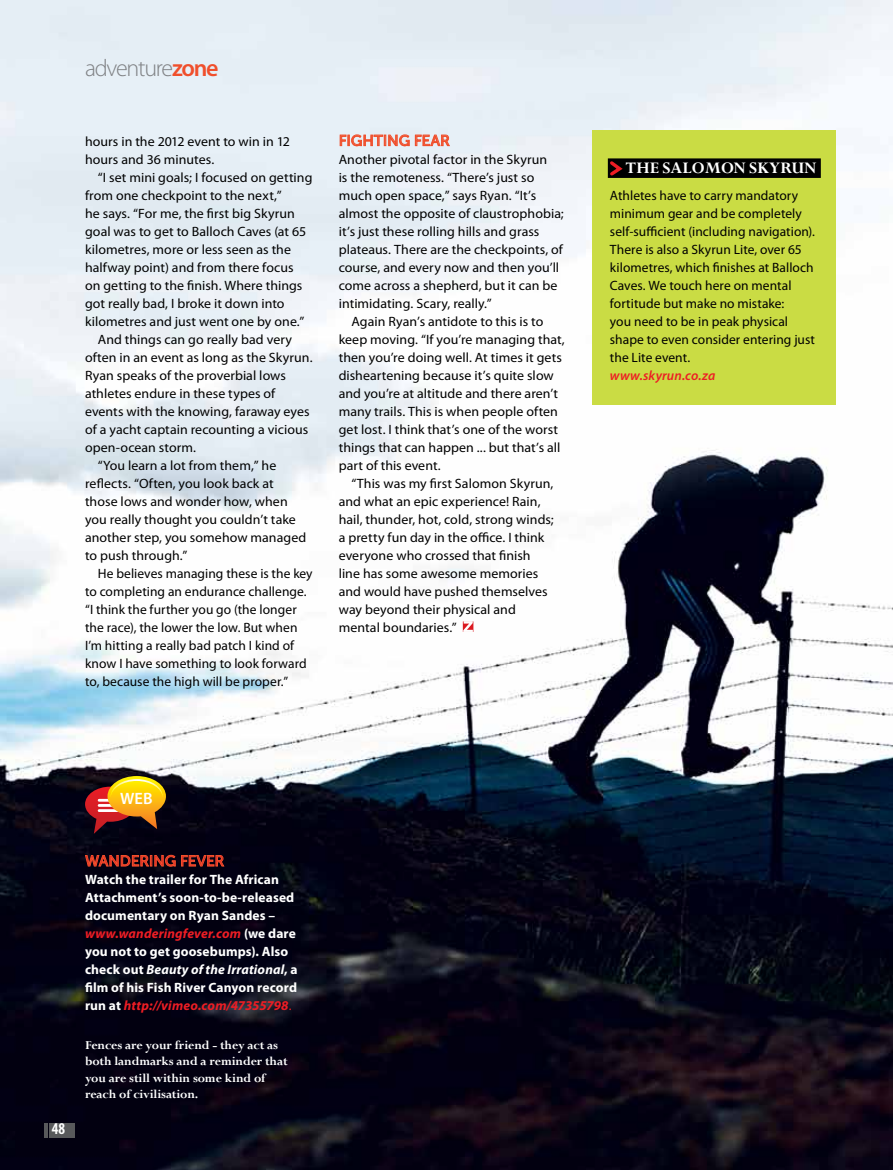
<style>
.page{position:relative;width:893px;height:1170px;background:#fff}
.page>*{position:absolute;margin:0;border:0;box-sizing:border-box;transform-origin:0 0}
.t1{font:300 24px "Myriad Pro";letter-spacing:-.05em;color:#808285}
.t2{font:700 18px "Perpetua";color:#fff}
.t3{font:600 16.5px "Myriad Pro";color:#fff}
.t4{font:700 condensed 16.5px "Myriad Pro";color:#fff;scale:.94 1}
.t5{font:15px "Museo Sans 500";letter-spacing:.005em;color:#ed1d24}
.t6{font:15px "Museo Sans 500";letter-spacing:.005em;color:#f04f2c}
.t7{font:13.5px/18px "Myriad Pro";color:#000}
.t8{font:700 13.5px/18px "Myriad Pro";letter-spacing:.01em;color:#fff}
.t9{font:700 13.5px/16.5px "Perpetua";letter-spacing:-.01em;color:#fff}
.t10{font:italic 600 13.5px "Myriad Pro";letter-spacing:.005em;color:#ed1d24}
.s1{font-weight:600;color:#f04f2c}
.s2{font-style:italic;color:#ed1d24}
.s3{font-style:italic}
.s4{font-weight:400;color:#ed1d24}
</style>
<div class="page">
<img style="left:0;top:0;width:892px;height:1169px">
<div style="left:49px;top:1123px;width:25px;height:14px;background:#58595b"></div>
<hr style="left:45px;top:1123px;width:3px;height:14px;background:#58595b">
<svg style="left:340px;top:134px;width:110px;height:12px"></svg>
<svg style="left:463px;top:621px;width:10px;height:11px"></svg>
<div style="left:592px;top:130px;width:244px;height:275px;background:#cadc44"></div>
<div style="left:608px;top:158px;width:213px;height:20px;background:#000"></div>
<svg style="left:607px;top:158px;width:19px;height:20px"></svg>
<svg style="left:85px;top:776px;width:81px;height:57px;background:#99601d"></svg>
<svg style="left:85px;top:854px;width:139px;height:12px;background:#69221c"></svg>
<h1 class="t1" style="left:85px;top:55px;width:135px">adventure<span class="s1">zone</span></h1>
<p class="t7" style="left:85px;top:132px;width:207px">hours in the 2012 event to win in 12 hours and 36 minutes.</p>
<p class="t7" style="left:98px;top:168px;width:216px">“I set mini goals; I focused on getting</p>
<p class="t7" style="left:85px;top:186px;width:198px">from one checkpoint to the next,”</p>
<p class="t7" style="left:85px;top:204px;width:211px">he says. “For me, the first big Skyrun</p>
<p class="t7" style="left:85px;top:222px;width:223px">goal was to get to Balloch Caves (at 65</p>
<p class="t7" style="left:85px;top:240px;width:208px">kilometres, more or less seen as the</p>
<p class="t7" style="left:85px;top:258px;width:210px">halfway point) and from there focus</p>
<p class="t7" style="left:85px;top:276px;width:219px">on getting to the finish. Where things</p>
<p class="t7" style="left:85px;top:294px;width:201px">got really bad, I broke it down into</p>
<p class="t7" style="left:85px;top:312px;width:221px">kilometres and just went one by one.”</p>
<p class="t7" style="left:98px;top:330px;width:196px">And things can go really bad very</p>
<p class="t7" style="left:85px;top:348px;width:229px">often in an event as long as the Skyrun.</p>
<p class="t7" style="left:85px;top:366px;width:202px">Ryan speaks of the proverbial lows</p>
<p class="t7" style="left:85px;top:384px;width:192px">athletes endure in these types of</p>
<p class="t7" style="left:85px;top:402px;width:226px">events with the knowing, faraway eyes</p>
<p class="t7" style="left:85px;top:420px;width:225px">of a yacht captain recounting a vicious</p>
<p class="t7" style="left:85px;top:438px;width:113px">open-ocean storm.</p>
<p class="t7" style="left:98px;top:456px;width:180px">“You learn a lot from them,” he</p>
<p class="t7" style="left:85px;top:474px;width:190px">reflects. “Often, you look back at</p>
<p class="t7" style="left:85px;top:492px;width:204px">those lows and wonder how, when</p>
<p class="t7" style="left:85px;top:510px;width:212px">you really thought you couldn’t take</p>
<p class="t7" style="left:85px;top:528px;width:223px">another step, you somehow managed</p>
<p class="t7" style="left:85px;top:546px;width:104px">to push through.”</p>
<p class="t7" style="left:98px;top:564px;width:216px">He believes managing these is the key</p>
<p class="t7" style="left:85px;top:582px;width:223px">to completing an endurance challenge.</p>
<p class="t7" style="left:85px;top:600px;width:213px">“I think the further you go (the longer</p>
<p class="t7" style="left:85px;top:618px;width:214px">the race), the lower the low. But when</p>
<p class="t7" style="left:85px;top:636px;width:211px">I ’m hitting a really bad patch I kind of</p>
<p class="t7" style="left:85px;top:654px;width:223px">know I have something to look forward</p>
<p class="t7" style="left:85px;top:672px;width:205px">to, because the high will be proper.”</p>
<p class="t6" style="left:339px;top:132px;width:108px">FIGHTING FEAR</p>
<p class="t7" style="left:339px;top:150px;width:210px">Another pivotal factor in the Skyrun</p>
<p class="t7" style="left:339px;top:168px;width:197px">is the remoteness. “There’s just so</p>
<p class="t7" style="left:339px;top:186px;width:199px">much open space,” says Ryan. “It’s</p>
<p class="t7" style="left:339px;top:204px;width:227px">almost the opposite of claustrophobia;</p>
<p class="t7" style="left:339px;top:222px;width:202px">it’s just these rolling hills and grass</p>
<p class="t7" style="left:339px;top:240px;width:226px">plateaus. There are the checkpoints, of</p>
<p class="t7" style="left:339px;top:258px;width:222px">course, and every now and then you’ll</p>
<p class="t7" style="left:339px;top:276px;width:220px">come across a shepherd, but it can be</p>
<p class="t7" style="left:339px;top:294px;width:155px">intimidating. Scary, really.”</p>
<p class="t7" style="left:351px;top:312px;width:193px">Again Ryan’s antidote to this is to</p>
<p class="t7" style="left:339px;top:330px;width:227px">keep moving. “If you’re managing that,</p>
<p class="t7" style="left:339px;top:348px;width:225px">then you’re doing well. At times it gets</p>
<p class="t7" style="left:339px;top:366px;width:217px">disheartening because it’s quite slow</p>
<p class="t7" style="left:339px;top:384px;width:221px">and you’re at altitude and there aren’t</p>
<p class="t7" style="left:339px;top:402px;width:221px">many trails. This is when people often</p>
<p class="t7" style="left:339px;top:420px;width:221px">get lost. I think that’s one of the worst</p>
<p class="t7" style="left:339px;top:438px;width:223px">things that can happen ... but that’s all</p>
<p class="t7" style="left:339px;top:456px;width:103px">part of this event.</p>
<p class="t7" style="left:351px;top:474px;width:203px">“This was my first Salomon Skyrun,</p>
<p class="t7" style="left:339px;top:492px;width:203px">and what an epic experience! Rain,</p>
<p class="t7" style="left:339px;top:510px;width:216px">hail, thunder, hot, cold, strong winds;</p>
<p class="t7" style="left:339px;top:528px;width:207px">a pretty fun day in the office. I think</p>
<p class="t7" style="left:339px;top:546px;width:193px">everyone who crossed that finish</p>
<p class="t7" style="left:339px;top:564px;width:201px">line has some awesome memories</p>
<p class="t7" style="left:339px;top:582px;width:210px">and would have pushed themselves</p>
<p class="t7" style="left:339px;top:600px;width:179px">way beyond their physical and</p>
<p class="t7" style="left:339px;top:618px;width:120px">mental boundaries.”</p>
<p class="t3" style="left:120px;top:787px;width:34px">WEB</p>
<p class="t4" style="left:52px;top:1117px;width:16px">48</p>
<p class="t5" style="left:85px;top:852px;width:137px">WANDERING FEVER</p>
<p class="t8" style="left:85px;top:870px;width:214px">Watch the trailer for The African Attachment’s soon-to-be-released documentary on Ryan Sandes – <span class="s2">www.wanderingfever.com</span> (we dare you not to get goosebumps). Also check out <span class="s3">Beauty of the Irrational</span>, a film of his Fish River Canyon record run at <span class="s2">http://vimeo.com/47355798</span><span class="s4">.</span></p>
<p class="t9" style="left:85px;top:1036px;width:204px">Fences are your friend - they act as both landmarks and a reminder that you are still within some kind of reach of civilisation.</p>
<h2 class="t2" style="left:626px;top:157px;width:59px">The Salomo</h2>
<h2 class="t2" style="left:734px;top:157px;width:84px">n Skyrun</h2>
<p class="t7" style="left:610px;top:186px;width:207px">Athletes have to carry mandatory minimum gear and be completely self-sufficient (including navigation).<br>There is also a Skyrun Lite, over 65 kilometres, which finishes at Balloch<br>Caves. We touch here on mental fortitude but make no mistake:<br>you need to be in peak physical shape to even consider entering just the Lite event.</p>
<p class="t10" style="left:610px;top:366px;width:107px">www.skyrun.co.za</p>
</div>
